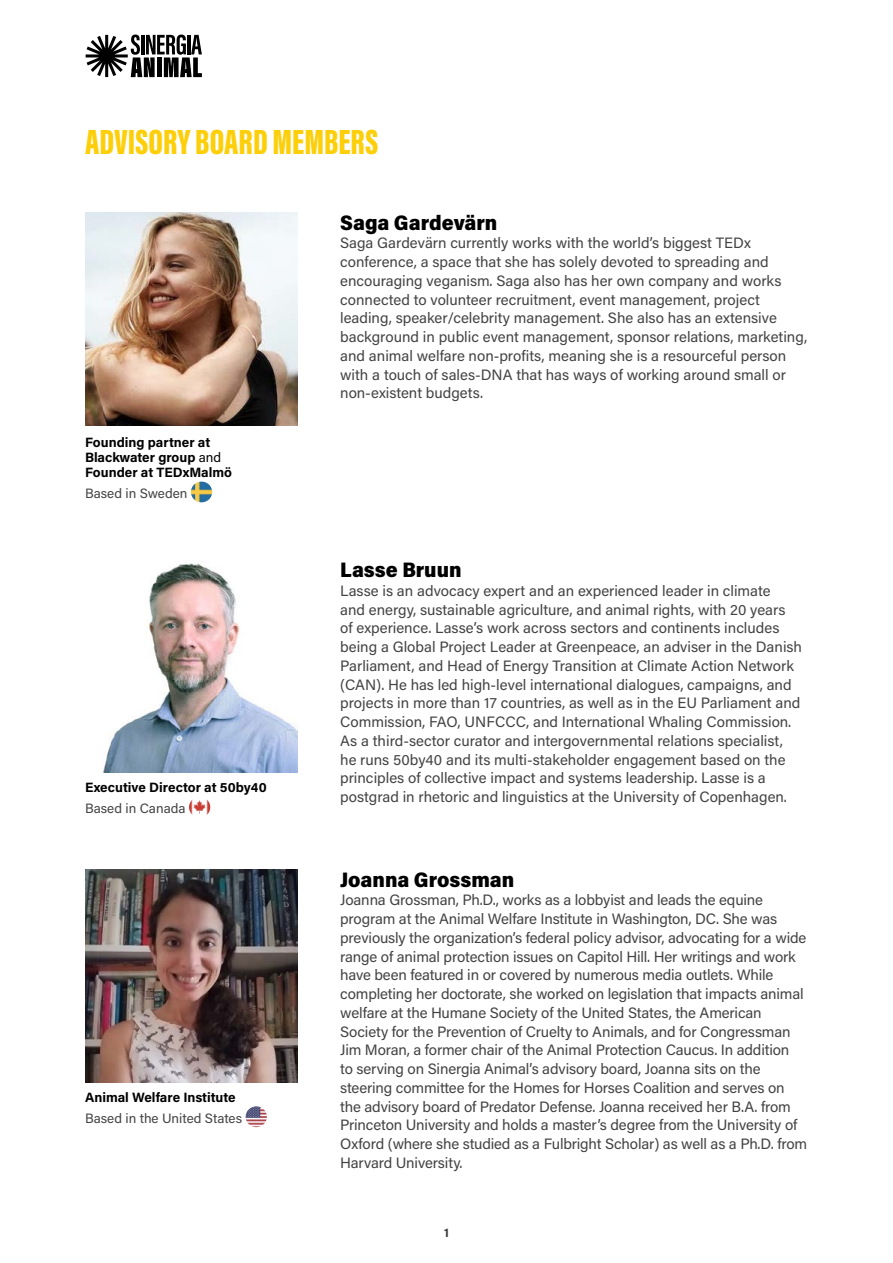
<style>
.page{position:relative;width:893px;height:1263px;background:#fff}
.page>*{position:absolute;margin:0;border:0;box-sizing:border-box;transform-origin:0 0}
.t1{font:900 36px "Acumin Pro Extra Cond";color:#fdcf0b}
.t2{font:900 21px "Acumin Pro Semi Cond";color:#000}
.t3{font:15px/18.8px "Acumin Pro";letter-spacing:-.005em;color:#434343}
.t4{font:700 13.5px/15px "Acumin Pro";color:#000}
.t5{font:13.5px "Acumin Pro";color:#434343}
.t6{font:700 12px "Acumin Pro";color:#3c3c3c}
.s1{font-weight:400}
</style>
<div class="page">
<svg style="left:86px;top:35px;width:116px;height:42px"></svg>
<img style="left:102px;top:563px;width:196px;height:210px">
<img style="left:189px;top:797px;width:21px;height:20px;border-radius:10px">
<img style="left:85px;top:870px;width:213px;height:212px">
<img style="left:246px;top:1106px;width:21px;height:21px;border-radius:10px">
<img style="left:85px;top:213px;width:213px;height:212px">
<img style="left:191px;top:482px;width:21px;height:20px;border-radius:10px">
<h1 class="t1" style="left:85px;top:120px;width:295px">ADVISORY BOARD MEMBERS</h1>
<p class="t4" style="left:85px;top:434px;width:148px">Founding partner at<br>Blackwater group <span class="s1">and<br></span>Founder at TEDxMalmö</p>
<p class="t5" style="left:85px;top:484px;width:104px">Based in Sweden</p>
<p class="t4" style="left:85px;top:779px;width:183px">Executive Director at 50by40</p>
<p class="t5" style="left:85px;top:799px;width:102px">Based in Canada</p>
<p class="t4" style="left:85px;top:1089px;width:152px">Animal Welfare Institute</p>
<p class="t5" style="left:85px;top:1108px;width:159px">Based in the United States</p>
<h2 class="t2" style="left:340px;top:207px;width:159px">Saga Gardevärn</h2>
<p class="t3" style="left:340px;top:233px;width:468px">Saga Gardevärn currently works with the world’s biggest TEDx conference, a space that she has solely devoted to spreading and encouraging veganism. Saga also has her own company and works connected to volunteer recruitment, event management, project leading, speaker/celebrity management. She also has an extensive background in public event management, sponsor relations, marketing, and animal welfare non-profits, meaning she is a resourceful person with a touch of sales-DNA that has ways of working around small or non-existent budgets.</p>
<h2 class="t2" style="left:340px;top:555px;width:123px">Lasse Bruun</h2>
<p class="t3" style="left:340px;top:581px;width:463px">Lasse is an advocacy expert and an experienced leader in climate<br>and energy, sustainable agriculture, and animal rights, with 20 years<br>of experience. Lasse’s work across sectors and continents includes being a Global Project Leader at Greenpeace, an adviser in the Danish Parliament, and Head of Energy Transition at Climate Action Network (CAN). He has led high-level international dialogues, campaigns, and projects in more than 17 countries, as well as in the EU Parliament and Commission, FAO, UNFCCC, and International Whaling Commission.<br>As a third-sector curator and intergovernmental relations specialist, he runs 50by40 and its multi-stakeholder engagement based on the principles of collective impact and systems leadership. Lasse is a postgrad in rhetoric and linguistics at the University of Copenhagen.</p>
<h2 class="t2" style="left:340px;top:865px;width:176px">Joanna Grossman</h2>
<p class="t3" style="left:340px;top:890px;width:469px">Joanna Grossman, Ph.D., works as a lobbyist and leads the equine program at the Animal Welfare Institute in Washington, DC. She was previously the organization’s federal policy advisor, advocating for a wide range of animal protection issues on Capitol Hill. Her writings and work have been featured in or covered by numerous media outlets. While completing her doctorate, she worked on legislation that impacts animal welfare at the Humane Society of the United States, the American Society for the Prevention of Cruelty to Animals, and for Congressman Jim Moran, a former chair of the Animal Protection Caucus. In addition<br>to serving on Sinergia Animal’s advisory board, Joanna sits on the steering committee for the Homes for Horses Coalition and serves on the advisory board of Predator Defense. Joanna received her B.A. from Princeton University and holds a master’s degree from the University of Oxford (where she studied as a Fulbright Scholar) as well as a Ph.D. from Harvard University.</p>
<p class="t6" style="left:444px;top:1224px;width:6px">1</p>
</div>
